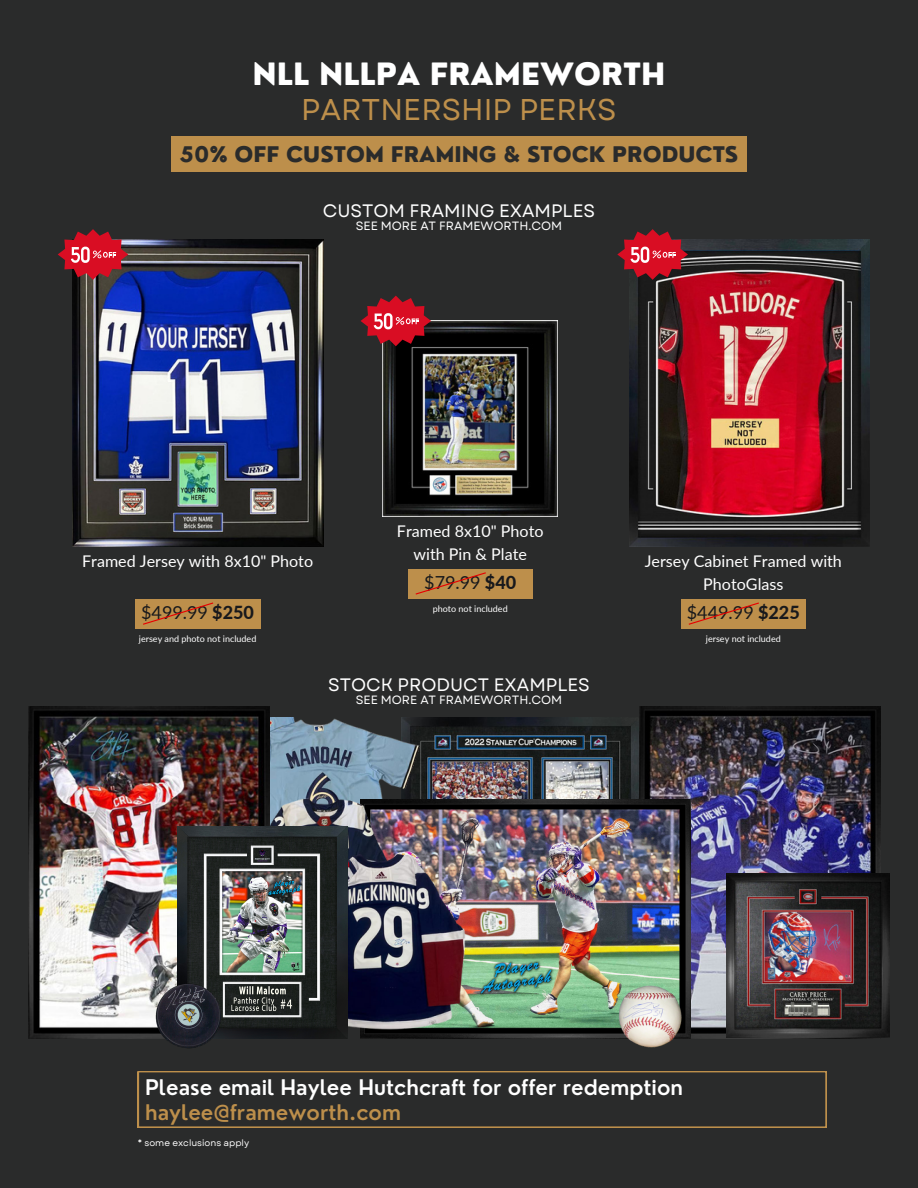
<style>
.page{position:relative;width:918px;height:1188px;background:#2a2b2b}
.page>*{position:absolute;margin:0;border:0;box-sizing:border-box;transform-origin:0 0}
.t1{font:800 30px "Nourd";color:#fff}
.t2{font:30px "Garet";color:#bd8f4b}
.t3{font:600 21px "Nourd";color:#fff}
.t4{font:800 21px "Nourd";color:#2a2b2b}
.t5{font:600 21px "Nourd";color:#bd8f4b}
.t6{font:18px "Garet";color:#fff}
.t7{font:18px "Lato";color:#18191c}
.t8{font:16.05px/22.5px "Lato";color:#fff;text-align:center}
.t9{font:12px "Garet";color:#fff}
.t10{font:9px "Lato";color:#fff}
.t11{font:9px "Garet";color:#fff}
.s1{font-weight:800}
</style>
<div class="page">
<img style="left:72px;top:239px;width:251px;height:307px">
<div style="left:135px;top:599px;width:125px;height:30px;background:#bd8f4b"></div>
<svg style="left:143px;top:602px;width:71px;height:23px"></svg>
<img style="left:630px;top:239px;width:239px;height:307px">
<div style="left:681px;top:599px;width:125px;height:30px;background:#bd8f4b"></div>
<svg style="left:688px;top:602px;width:71px;height:23px"></svg>
<svg style="left:58px;top:229px;width:70px;height:51px"></svg>
<svg style="left:617px;top:229px;width:71px;height:51px"></svg>
<img style="left:383px;top:321px;width:174px;height:196px">
<svg style="left:361px;top:296px;width:70px;height:50px"></svg>
<div style="left:408px;top:569px;width:125px;height:30px;background:#bd8f4b"></div>
<svg style="left:415px;top:572px;width:71px;height:23px"></svg>
<img style="left:421px;top:717px;width:218px;height:82px">
<img style="left:269px;top:717px;width:152px;height:75px">
<img style="left:639px;top:707px;width:241px;height:332px">
<img style="left:360px;top:799px;width:330px;height:240px">
<img style="left:28px;top:707px;width:241px;height:332px">
<img style="left:244px;top:792px;width:226px;height:245px">
<img style="left:178px;top:827px;width:170px;height:211px">
<img style="left:613px;top:976px;width:77px;height:72px">
<img style="left:149px;top:976px;width:80px;height:72px">
<img style="left:726px;top:874px;width:163px;height:163px">
<svg style="left:138px;top:1071px;width:688px;height:57px"></svg>
<div style="left:172px;top:136px;width:575px;height:35px;background:#bd8f4b"></div>
<h1 class="t1" style="left:253px;top:55px;width:414px">NLL NLLPA FRAMEWORTH</h1>
<h1 class="t2" style="left:301px;top:88px;width:317px">PARTNERSHIP PERKS</h1>
<h2 class="t4" style="left:180px;top:141px;width:560px">50% OFF CUSTOM FRAMING &amp; STOCK PRODUCTS</h2>
<p class="t6" style="left:323px;top:198px;width:274px">CUSTOM FRAMING EXAMPLES</p>
<p class="t9" style="left:356px;top:218px;width:208px">SEE MORE AT FRAMEWORTH.COM</p>
<p class="t8" style="left:82px;top:550px;width:233px">Framed Jersey with 8x10" Photo</p>
<p class="t8" style="left:397px;top:520px;width:148px">Framed 8x10" Photo with Pin &amp; Plate</p>
<p class="t7" style="left:424px;top:571px;width:94px">$79.99 <span class="s1">$40</span></p>
<p class="t8" style="left:645px;top:550px;width:199px">Jersey Cabinet Framed with<br>PhotoGlass</p>
<p class="t7" style="left:141px;top:602px;width:114px">$499.99 <span class="s1">$250</span></p>
<p class="t7" style="left:687px;top:602px;width:114px">$449.99 <span class="s1">$225</span></p>
<p class="t10" style="left:433px;top:603px;width:76px">photo not included</p>
<p class="t10" style="left:139px;top:633px;width:119px">jersey and photo not included</p>
<p class="t6" style="left:328px;top:671px;width:263px">STOCK PRODUCT EXAMPLES</p>
<p class="t9" style="left:356px;top:691px;width:208px">SEE MORE AT FRAMEWORTH.COM</p>
<p class="t10" style="left:706px;top:633px;width:76px">jersey not included</p>
<h2 class="t3" style="left:145px;top:1074px;width:540px">Please email Haylee Hutchcraft for offer redemption</h2>
<h2 class="t5" style="left:145px;top:1099px;width:257px">haylee@frameworth.com</h2>
<p class="t11" style="left:138px;top:1137px;width:113px">* some exclusions apply</p>
</div>
